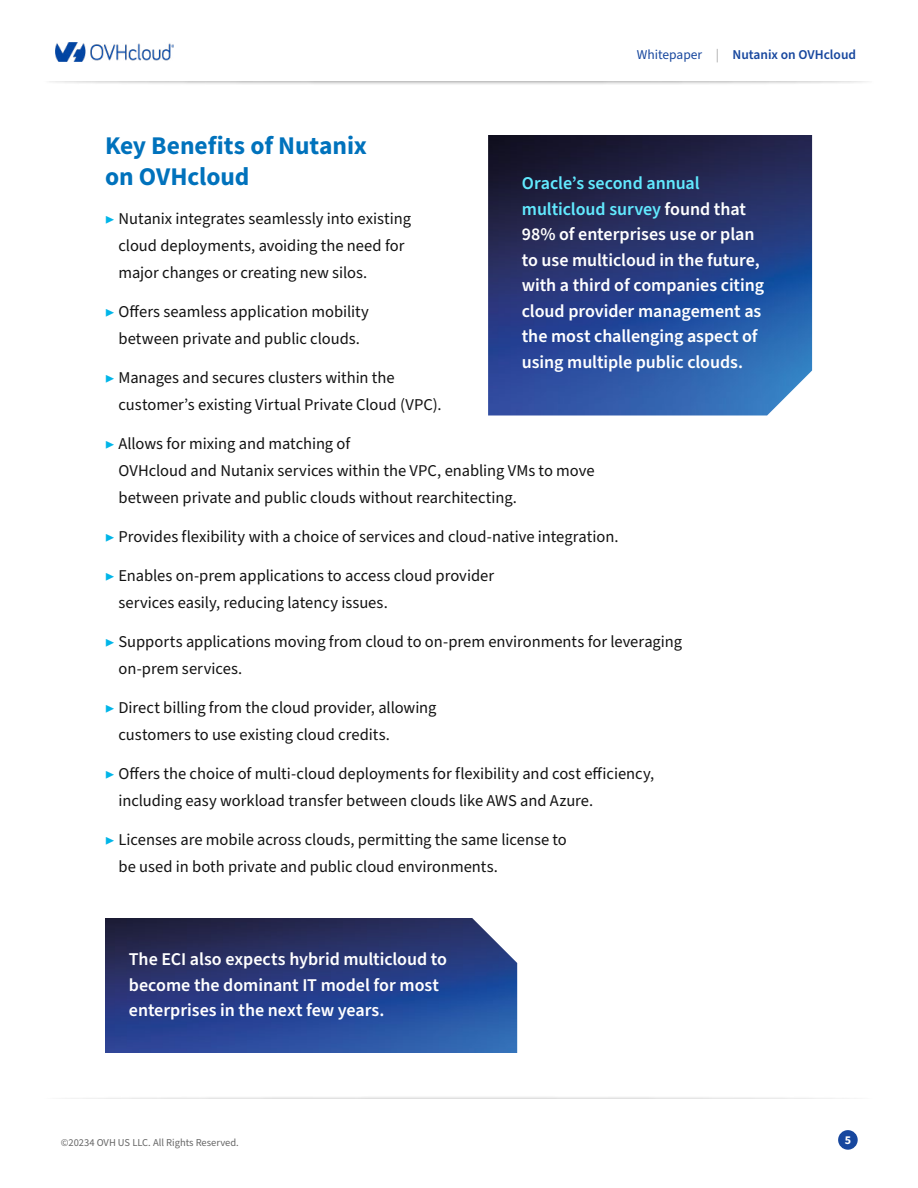
<style>
.page{position:relative;width:918px;height:1188px;background:#fff}
.page>*{position:absolute;margin:0;border:0;box-sizing:border-box;transform-origin:0 0}
.t1{font:700 25.5px/30.6px "Source Sans Pro";color:#0072bc}
.t2{font:600 18px/25.5px "Source Sans Pro";letter-spacing:-.005em;color:#fff}
.t3{font:16.5px/27px "Source Sans Pro";letter-spacing:-.005em;color:#131313}
.t4{font:600 13.5px "Source Sans Pro";color:#17479e}
.t5{font:700 12px "Source Sans Pro";color:#fff}
.t6{font:10.5px "Source Sans Pro";color:#666}
.s1{font-weight:400}
.s2{font-weight:400;color:#a7a7a7}
.s3{font-family:"Minion Pro";color:#00b5e8}
.s4{color:#62eaff}
</style>
<div class="page">
<div style="left:838px;top:1130px;width:20px;height:20px;background:#17479e;border-radius:50%"></div>
<img style="left:105px;top:918px;width:412px;height:135px">
<div style="left:42px;top:70px;width:835px;height:16px;background:#000;opacity:.75"></div>
<div style="left:20px;top:70px;width:879px;height:11px;background:#fff"></div>
<div style="left:42px;top:1095px;width:835px;height:16px;background:#000;opacity:.75"></div>
<div style="left:20px;top:1100px;width:879px;height:11px;background:#fff"></div>
<img style="left:56px;top:43px;width:118px;height:18px">
<img style="left:488px;top:135px;width:324px;height:281px">
<p class="t4" style="left:637px;top:45px;width:221px"><span class="s1">Whitepaper</span> <span class="s2">|</span> Nutanix on OVHcloud</p>
<h1 class="t1" style="left:105px;top:130px;width:264px">Key Benefits of Nutanix on OVHcloud</h1>
<p class="t3" style="left:118px;top:205px;width:294px;text-indent:-13px"><span class="s3">▶</span> Nutanix integrates seamlessly into existing cloud deployments, avoiding the need for major changes or creating new silos.</p>
<p class="t3" style="left:105px;top:298px;width:266px;text-align:center"><span class="s3">▶</span> Offers seamless application mobility between private and public clouds.</p>
<p class="t3" style="left:118px;top:364px;width:325px;text-indent:-13px"><span class="s3">▶</span> Manages and secures clusters within the customer’s existing Virtual Private Cloud (VPC).</p>
<p class="t3" style="left:118px;top:430px;width:478px;text-indent:-13px"><span class="s3">▶</span> Allows for mixing and matching of<br>OVHcloud and Nutanix services within the VPC, enabling VMs to move between private and public clouds without rearchitecting.</p>
<p class="t3" style="left:105px;top:523px;width:515px"><span class="s3">▶</span> Provides flexibility with a choice of services and cloud-native integration.</p>
<p class="t3" style="left:118px;top:562px;width:377px;text-indent:-13px"><span class="s3">▶</span> Enables on-prem applications to access cloud provider services easily, reducing latency issues.</p>
<p class="t3" style="left:118px;top:628px;width:565px;text-indent:-13px"><span class="s3">▶</span> Supports applications moving from cloud to on-prem environments for leveraging on-prem services.</p>
<p class="t3" style="left:118px;top:694px;width:320px;text-indent:-13px"><span class="s3">▶</span> Direct billing from the cloud provider, allowing customers to use existing cloud credits.</p>
<p class="t3" style="left:118px;top:760px;width:537px;text-indent:-13px"><span class="s3">▶</span> Offers the choice of multi-cloud deployments for flexibility and cost efficiency, including easy workload transfer between clouds like AWS and Azure.</p>
<p class="t3" style="left:118px;top:826px;width:450px;text-indent:-13px"><span class="s3">▶</span> Licenses are mobile across clouds, permitting the same license to be used in both private and public cloud environments.</p>
<p class="t2" style="left:522px;top:171px;width:244px"><span class="s4">Oracle’s second annual multicloud survey</span> found that<br>98% of enterprises use or plan to use multicloud in the future, with a third of companies citing cloud provider management as the most challenging aspect of using multiple public clouds.</p>
<p class="t2" style="left:129px;top:947px;width:320px">The ECI also expects hybrid multicloud to become the dominant IT model for most enterprises in the next few years.</p>
<p class="t6" style="left:61px;top:1136px;width:180px">©20234 OVH US LLC. All Rights Reserved.</p>
<p class="t5" style="left:845px;top:1132px;width:8px">5</p>
</div>
